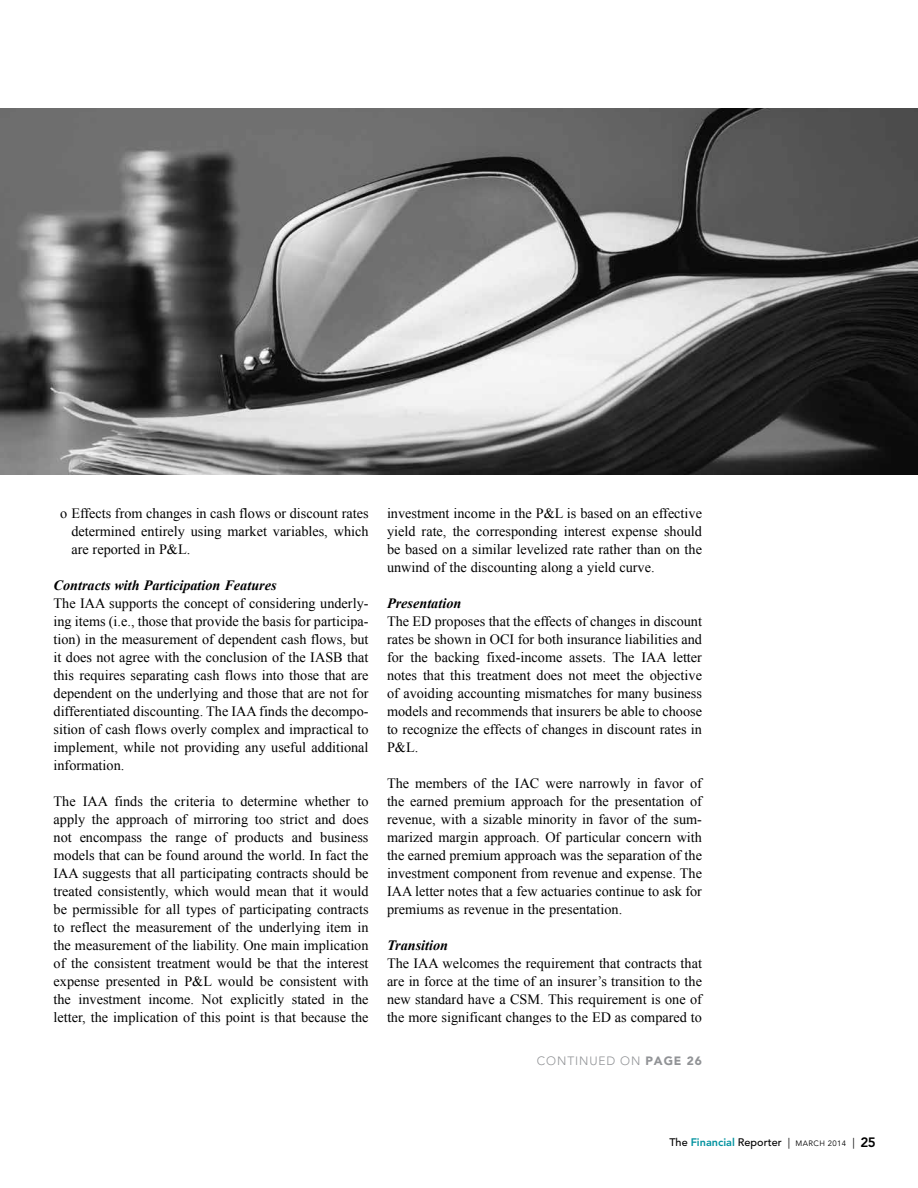
<style>
.page{position:relative;width:918px;height:1188px;background:#fff}
.page>*{position:absolute;margin:0;border:0;box-sizing:border-box;transform-origin:0 0}
.t1{font:14.25px/18px "Times New Roman";color:#000;text-align:justify}
.t2{font:italic 700 14.25px "Times New Roman";color:#000}
.t3{font:300 12px "Avenir LT Std";letter-spacing:.075em;color:#919396}
.t4{font:500 10.8px "Avenir LT Std";color:#000}
.s1{font-weight:900}
.s2{font-weight:800;color:#00929f}
.s3{font-weight:400}
.s4{font-weight:400;font-size:7.8px}
.s5{font-weight:800;font-size:13.5px}
</style>
<div class="page">
<img style="left:1px;top:108px;width:917px;height:366px">
<p class="t1" style="left:71px;top:504px;width:299px;text-indent:-11px">o Effects from changes in cash flows or discount rates determined entirely using market variables, which are reported in P&amp;L.</p>
<p class="t2" style="left:54px;top:575px;width:225px">Contracts with Participation Features</p>
<p class="t1" style="left:54px;top:594px;width:317px">The IAA supports the concept of considering underly&shy;ing items (i.e., those that provide the basis for participa&shy;tion) in the measurement of dependent cash flows, but it does not agree with the conclusion of the IASB that this requires separating cash flows into those that are dependent on the underlying and those that are not for differentiated discounting. The IAA finds the decompo&shy;sition of cash flows overly complex and impractical to implement, while not providing any useful additional information.</p>
<p class="t1" style="left:54px;top:792px;width:317px">The IAA finds the criteria to determine whether to apply the approach of mirroring too strict and does not encompass the range of products and business models that can be found around the world. In fact the IAA suggests that all participating contracts should be treated consistently, which would mean that it would be permissible for all types of participating contracts to reflect the measurement of the underlying item in the measurement of the liability. One main implication of the consistent treatment would be that the interest expense presented in P&amp;L would be consistent with the investment income. Not explicitly stated in the letter, the implication of this point is that because the</p>
<p class="t1" style="left:387px;top:504px;width:317px">investment income in the P&amp;L is based on an effective yield rate, the corresponding interest expense should be based on a similar levelized rate rather than on the unwind of the discounting along a yield curve.</p>
<p class="t2" style="left:387px;top:593px;width:76px">Presentation</p>
<p class="t1" style="left:387px;top:612px;width:317px">The ED proposes that the effects of changes in discount rates be shown in OCI for both insurance liabilities and for the backing fixed-income assets. The IAA letter notes that this treatment does not meet the objective of avoiding accounting mismatches for many business models and recommends that insurers be able to choose to recognize the effects of changes in discount rates in P&amp;L.</p>
<p class="t1" style="left:387px;top:774px;width:317px">The members of the IAC were narrowly in favor of the earned premium approach for the presentation of revenue, with a sizable minority in favor of the sum&shy;marized margin approach. Of particular concern with the earned premium approach was the separation of the investment component from revenue and expense. The IAA letter notes that a few actuaries continue to ask for premiums as revenue in the presentation.</p>
<p class="t2" style="left:387px;top:935px;width:63px">Transition</p>
<p class="t1" style="left:387px;top:954px;width:317px">The IAA welcomes the requirement that contracts that are in force at the time of an insurer’s transition to the new standard have a CSM. This requirement is one of the more significant changes to the ED as compared to</p>
<p class="t3" style="left:537px;top:1054px;width:167px">CONTINUED ON <span class="s1">PAGE 26</span></p>
<p class="t4" style="left:669px;top:1136px;width:208px">The <span class="s2">Financial</span> Reporter <span class="s3">|</span> <span class="s4">MARCH 2014</span> <span class="s3">|</span> <span class="s5">25</span></p>
</div>
